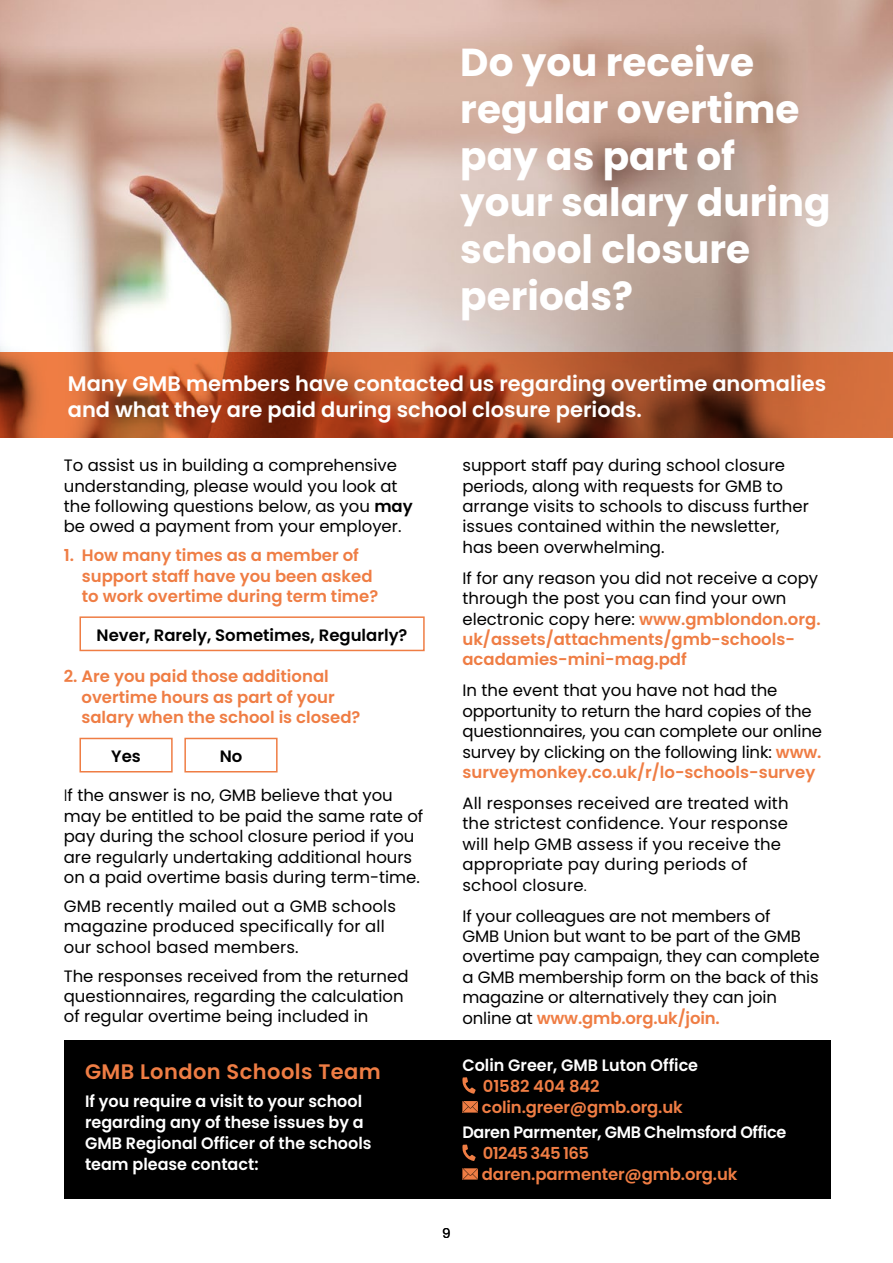
<style>
.page{position:relative;width:893px;height:1263px;background:#fff}
.page>*{position:absolute;margin:0;border:0;box-sizing:border-box;transform-origin:0 0}
.t1{font:700 39px/46.8px "Poppins";color:#fff}
.t2{font:600 21px/25.2px "Poppins";color:#fff}
.t3{font:600 21px "Poppins";letter-spacing:.02em;color:#ef7d44}
.t4{font:16.5px/20.4px "Poppins";color:#000}
.t5{font:600 16.5px/20.4px "Poppins";color:#ef7d44}
.t6{font:600 16.5px/21px "Poppins";color:#fff}
.t7{font:600 16.5px "Poppins";color:#000}
.t8{font:600 16.5px "Poppins";letter-spacing:-.02em;color:#fff}
.t9{font:13.5px "Poppins";color:#000}
.s1{font-weight:600}
.s2{font-weight:300}
.s3{font-weight:600;color:#ef7d44}
</style>
<div class="page">
<div style="left:79px;top:616px;width:346px;height:35px;border:2px solid #ef7d44"></div>
<div style="left:79px;top:738px;width:94px;height:34px;border:2px solid #ef7d44"></div>
<div style="left:184px;top:738px;width:94px;height:34px;border:2px solid #ef7d44"></div>
<img style="left:0;top:0;width:893px;height:353px">
<div style="left:64px;top:1040px;width:767px;height:158px;background:#000"></div>
<svg style="left:462px;top:1077px;width:14px;height:17px"></svg>
<svg style="left:462px;top:1101px;width:16px;height:11px"></svg>
<svg style="left:462px;top:1144px;width:14px;height:17px"></svg>
<svg style="left:462px;top:1168px;width:16px;height:12px"></svg>
<svg style="left:0;top:353px;width:893px;height:85px;background:#aa4e27"></svg>
<h1 class="t1" style="left:460px;top:39px;width:372px">Do you receive regular overtime pay as part of your salary during school closure periods?</h1>
<p class="t2" style="left:68px;top:372px;width:760px">Many GMB members have contacted us regarding overtime anomalies and what they are paid during school closure periods.</p>
<p class="t4" style="left:64px;top:455px;width:350px">To assist us in building a comprehensive understanding, please would you look at the following questions below, as you <span class="s1">may </span>be owed a payment from your employer.</p>
<p class="t5" style="left:82px;top:545px;width:298px;text-indent:-18px">1. How many times as a member of support staff have you been asked to work overtime during term time?</p>
<p class="t7" style="left:97px;top:626px;width:312px">Never, Rarely, Sometimes, Regularly?</p>
<p class="t5" style="left:81px;top:666px;width:280px;text-indent:-18px">2. Are you paid those additional overtime hours as part of your salary when the school is closed?</p>
<p class="t7" style="left:111px;top:747px;width:31px">Yes</p>
<p class="t7" style="left:220px;top:747px;width:24px">No</p>
<p class="t4" style="left:64px;top:785px;width:361px"><span class="s2">I</span>f the answer is no, GMB believe that you may be entitled to be paid the same rate of pay during the school closure period if you are regularly undertaking additional hours on a paid overtime basis during term-time.</p>
<p class="t4" style="left:64px;top:896px;width:334px">GMB recently mailed out a GMB schools magazine produced specifically for all our school based members.</p>
<p class="t4" style="left:64px;top:966px;width:346px">The responses received from the returned questionnaires, regarding the calculation of regular overtime being included in</p>
<p class="t3" style="left:85px;top:1059px;width:297px">GMB London Schools Team</p>
<p class="t6" style="left:85px;top:1091px;width:288px">If you require a visit to your school regarding any of these issues by a<br>GMB Regional Officer of the schools team please contact:</p>
<p class="t4" style="left:462px;top:455px;width:348px">support staff pay during school closure periods, along with requests for GMB to arrange visits to schools to discuss further issues contained within the newsletter, has been overwhelming.</p>
<p class="t4" style="left:462px;top:568px;width:360px">If for any reason you did not receive a copy through the post you can find your own electronic copy here: <span class="s3">www.gmblondon.org. uk/assets/attachments/gmb-schools&shy;acadamies-mini-mag.pdf</span></p>
<p class="t4" style="left:462px;top:680px;width:361px">In the event that you have not had the opportunity to return the hard copies of the questionnaires, you can complete our online survey by clicking on the following link: <span class="s3">www. surveymonkey.co.uk/r/lo-schools-survey</span></p>
<p class="t4" style="left:462px;top:793px;width:328px">All responses received are treated with the strictest confidence. Your response will help GMB assess if you receive the appropriate pay during periods of school closure<span class="s2">.</span></p>
<p class="t4" style="left:462px;top:906px;width:359px">If your colleagues are not members of<br>GMB Union but want to be part of the GMB overtime pay campaign, they can complete a GMB membership form on the back of this magazine or alternatively they can join online at <span class="s3">www.gmb.org.uk/join.</span></p>
<p class="t6" style="left:462px;top:1054px;width:237px">Colin Greer, GMB Luton Office</p>
<p class="t5" style="left:482px;top:1075px;width:202px;line-height:21px">01582 404 842 colin.greer@gmb.org.uk</p>
<p class="t8" style="left:462px;top:1122px;width:325px">Daren Parmenter, GMB Chelmsford Office</p>
<p class="t5" style="left:482px;top:1142px;width:257px;line-height:21px">01245 345 165 daren.parmenter@gmb.org.uk</p>
<p class="t9" style="left:442px;top:1225px;width:10px">9</p>
</div>
